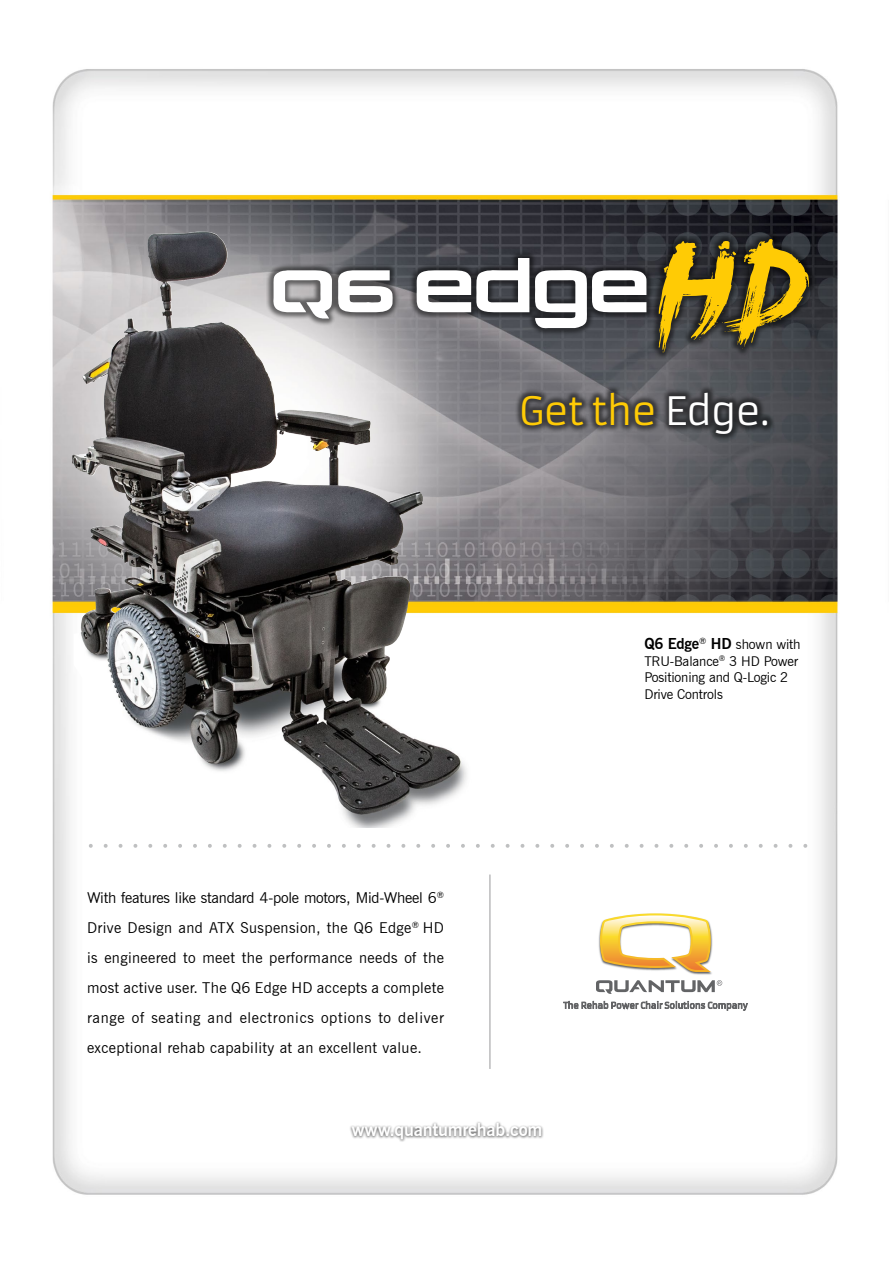
<style>
.page{position:relative;width:893px;height:1263px;background:#fff}
.page>*{position:absolute;margin:0;border:0;box-sizing:border-box;transform-origin:0 0}
.t1{font:38.4px "Armata";letter-spacing:-.025em;color:#ffcb05}
.t2{font:700 18px "News Gothic BT";letter-spacing:-.015em;color:#fff}
.t3{font:15px/30px "News Gothic BT";letter-spacing:.025em;color:#000;text-align:justify}
.t4{font:13.5px/16.5px "News Gothic BT";letter-spacing:-.01em;color:#000}
.s1{color:#fff}
.s2{font-weight:700;font-size:15px}
</style>
<div class="page">
<img style="left:51px;top:69px;width:788px;height:1126px">
<svg style="left:89px;top:844px;width:718px;height:4px"></svg>
<svg style="left:349px;top:1121px;width:195px;height:21px"></svg>
<hr style="left:490px;top:874px;width:1px;height:195px;background:#999a9c">
<img style="left:577px;top:904px;width:157px;height:93px">
<svg style="left:596px;top:980px;width:126px;height:14px"></svg>
<svg style="left:600px;top:913px;width:111px;height:59px"></svg>
<svg style="left:563px;top:1001px;width:185px;height:9px"></svg>
<div style="left:514px;top:385px;width:261px;height:56px;background:#000;opacity:.5"></div>
<div style="left:266px;top:250px;width:388px;height:86px;background:#000;opacity:.5"></div>
<img style="left:273px;top:258px;width:374px;height:70px">
<div style="left:651px;top:231px;width:166px;height:129px;background:#000;opacity:.5"></div>
<img style="left:724px;top:239px;width:45px;height:101px">
<img style="left:72px;top:233px;width:115px;height:297px">
<h1 class="t1" style="left:519px;top:387px;width:253px">Get the <span class="s1">Edge.</span></h1>
<p class="t3" style="left:87px;top:883px;width:359px">With features like standard 4-pole motors, Mid-Wheel 6<sup>® </sup>Drive Design and ATX Suspension, the Q6 Edge<sup>®</sup> HD is engineered to meet the performance needs of the most active user. The Q6 Edge HD accepts a complete range of seating and electronics options to deliver exceptional rehab capability at an excellent value.</p>
<p class="t2" style="left:352px;top:1119px;width:192px">www.quantumrehab.com</p>
<p class="t4" style="left:644px;top:636px;width:158px"><span class="s2">Q6 Edge</span><sup>®</sup> <span class="s2">HD</span> shown with<br>TRU-Balance<sup>®</sup> 3 HD Power<br>Positioning and Q-Logic 2<br>Drive Controls</p>
</div>
